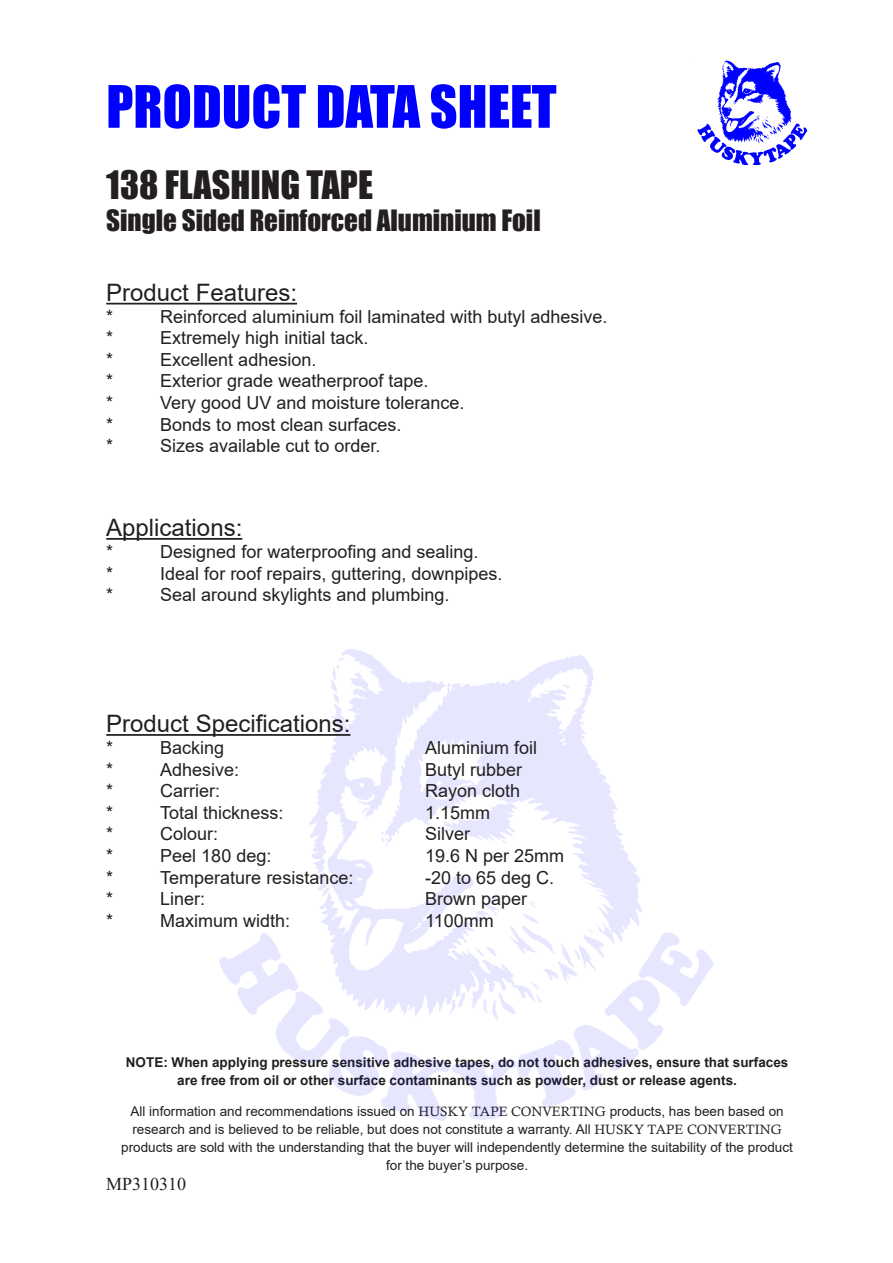
<style>
.page{position:relative;width:893px;height:1263px;background:#fff}
.page>*{position:absolute;margin:0;border:0;box-sizing:border-box;transform-origin:0 0}
.t1{font:54px "Impact";color:#00f}
.t2{font:36px "Impact";color:#231f20}
.t3{font:27px "Impact";color:#231f20}
.t4{font:24px "Arial";color:#231f20}
.t5{font:18px/21.6px "Arial";color:#231f20}
.t6{font:18px "Times New Roman";color:#231f20}
.t7{font:13.5px/18px "Arial";color:#231f20;text-align:center}
.t8{font:700 13.5px/18px "Arial";color:#231f20;text-align:center}
.s1{font-family:"Calisto"}
</style>
<div class="page">
<img style="left:697px;top:60px;width:110px;height:105px">
<img style="left:219px;top:649px;width:495px;height:472px">
<hr style="left:106px;top:303px;width:191px;height:1px;background:#231f20">
<hr style="left:106px;top:538px;width:136px;height:2px;background:#231f20">
<hr style="left:106px;top:734px;width:244px;height:2px;background:#231f20">
<h1 class="t1" style="left:106px;top:65px;width:452px">PRODUCT DATA SHEET</h1>
<p class="t2" style="left:106px;top:157px;width:268px">138 FLASHING TAPE</p>
<p class="t3" style="left:106px;top:199px;width:436px">Single Sided Reinforced Aluminium Foil</p>
<p class="t4" style="left:106px;top:276px;width:192px">Product Features:</p>
<p class="t5" style="left:106px;top:305px;width:9px">*</p>
<p class="t5" style="left:160px;top:305px;width:449px">Reinforced aluminium foil laminated with butyl adhesive.</p>
<p class="t5" style="left:106px;top:327px;width:9px">*</p>
<p class="t5" style="left:160px;top:327px;width:210px">Extremely high initial tack.</p>
<p class="t5" style="left:106px;top:349px;width:9px">*</p>
<p class="t5" style="left:160px;top:349px;width:158px">Excellent adhesion.</p>
<p class="t5" style="left:106px;top:370px;width:9px">*</p>
<p class="t5" style="left:160px;top:370px;width:270px">Exterior grade weatherproof tape.</p>
<p class="t5" style="left:106px;top:392px;width:9px">*</p>
<p class="t5" style="left:160px;top:392px;width:306px">Very good UV and moisture tolerance.</p>
<p class="t5" style="left:106px;top:413px;width:9px">*</p>
<p class="t5" style="left:160px;top:413px;width:243px">Bonds to most clean surfaces.</p>
<p class="t5" style="left:106px;top:435px;width:9px">*</p>
<p class="t5" style="left:160px;top:435px;width:222px">Sizes available cut to order.</p>
<p class="t4" style="left:106px;top:511px;width:138px">Applications:</p>
<p class="t5" style="left:106px;top:541px;width:9px">*</p>
<p class="t5" style="left:160px;top:541px;width:320px">Designed for waterproofing and sealing.</p>
<p class="t5" style="left:106px;top:562px;width:9px">*</p>
<p class="t5" style="left:160px;top:562px;width:344px">Ideal for roof repairs, guttering, downpipes.</p>
<p class="t5" style="left:106px;top:584px;width:9px">*</p>
<p class="t5" style="left:160px;top:584px;width:291px">Seal around skylights and plumbing.</p>
<p class="t4" style="left:106px;top:707px;width:246px">Product Specifications:</p>
<p class="t5" style="left:106px;top:737px;width:9px">*</p>
<p class="t5" style="left:160px;top:737px;width:66px">Backing</p>
<p class="t5" style="left:106px;top:758px;width:9px">*</p>
<p class="t5" style="left:160px;top:758px;width:81px">Adhesive:</p>
<p class="t5" style="left:106px;top:780px;width:9px">*</p>
<p class="t5" style="left:160px;top:780px;width:61px">Carrier:</p>
<p class="t5" style="left:106px;top:801px;width:9px">*</p>
<p class="t5" style="left:160px;top:801px;width:125px">Total thickness:</p>
<p class="t5" style="left:106px;top:823px;width:9px">*</p>
<p class="t5" style="left:160px;top:823px;width:60px">Colour:</p>
<p class="t5" style="left:106px;top:845px;width:9px">*</p>
<p class="t5" style="left:160px;top:845px;width:113px">Peel 180 deg:</p>
<p class="t5" style="left:106px;top:866px;width:9px">*</p>
<p class="t5" style="left:160px;top:866px;width:195px">Temperature resistance:</p>
<p class="t5" style="left:106px;top:888px;width:9px">*</p>
<p class="t5" style="left:160px;top:888px;width:47px">Liner:</p>
<p class="t5" style="left:106px;top:909px;width:9px">*</p>
<p class="t5" style="left:160px;top:909px;width:132px">Maximum width:</p>
<p class="t5" style="left:425px;top:737px;width:114px">Aluminium foil<br>Butyl rubber</p>
<p class="t5" style="left:425px;top:780px;width:97px">Rayon cloth</p>
<p class="t5" style="left:425px;top:801px;width:67px">1.15mm</p>
<p class="t5" style="left:425px;top:823px;width:46px">Silver</p>
<p class="t5" style="left:425px;top:845px;width:141px">19.6 N per 25mm</p>
<p class="t5" style="left:425px;top:866px;width:131px">-20 to 65 deg C.</p>
<p class="t5" style="left:425px;top:888px;width:104px">Brown paper</p>
<p class="t5" style="left:425px;top:909px;width:70px">1100mm</p>
<p class="t8" style="left:126px;top:1053px;width:664px">NOTE: When applying pressure sensitive adhesive tapes, do not touch adhesives, ensure that surfaces are free from oil or other surface contaminants such as powder, dust or release agents.</p>
<p class="t7" style="left:121px;top:1102px;width:673px">All information and recommendations issued on <span class="s1">HUSKY TAPE CONVERTING</span> products, has been based on research and is believed to be reliable, but does not constitute a warranty. All <span class="s1">HUSKY TAPE CONVERTING </span>products are sold with the understanding that the buyer will independently determine the suitability of the product for the buyer’s purpose.</p>
<p class="t6" style="left:106px;top:1172px;width:82px">MP310310</p>
</div>
